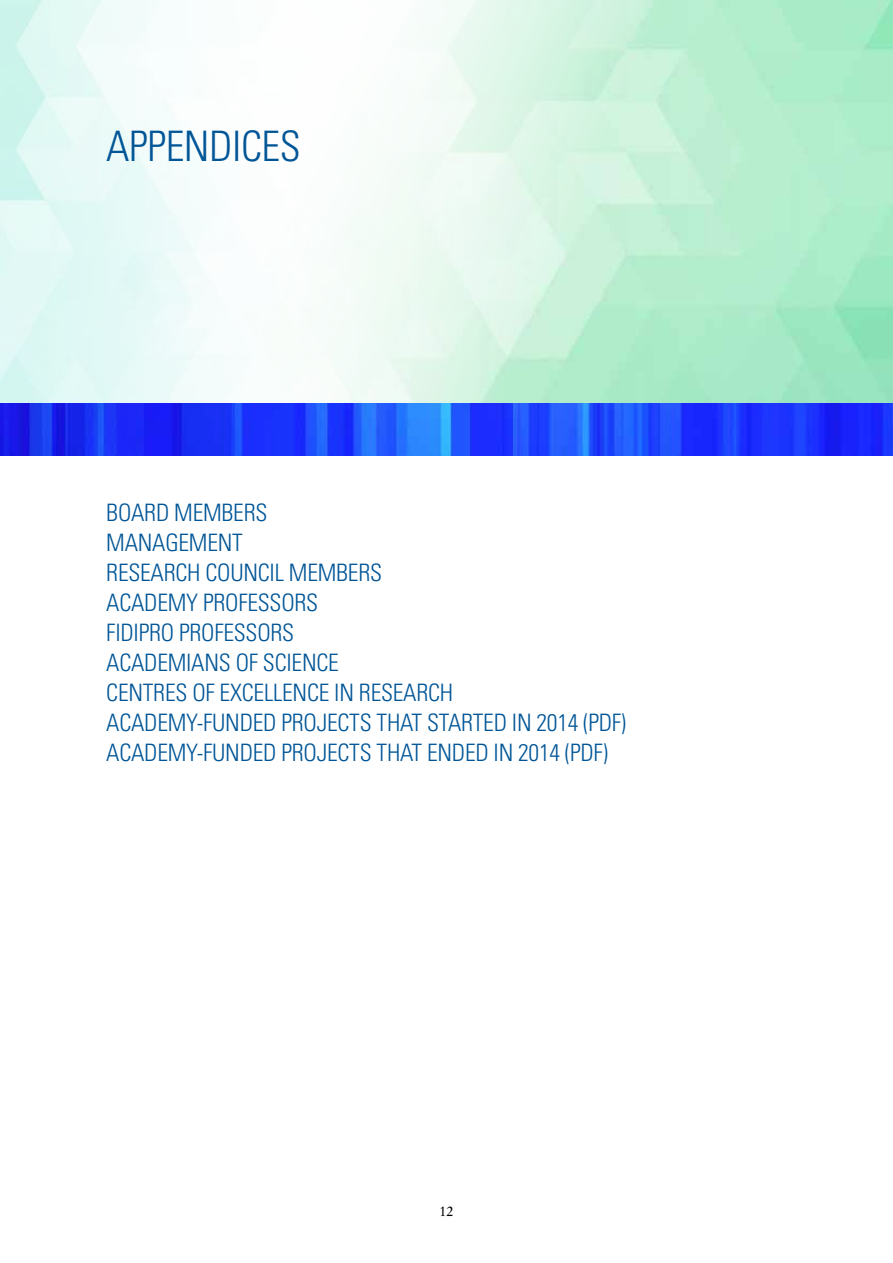
<style>
.page{position:relative;width:893px;height:1263px;background:#fff}
.page>*{position:absolute;margin:0;border:0;box-sizing:border-box;transform-origin:0 0}
.t1{font:300 condensed 42px "Univers";letter-spacing:-.01em;color:#005597}
.t2{font:300 condensed 24px/30px "Univers";letter-spacing:-.01em;color:#005597}
.t3{font:14.1px "Stempel Garamond LT Std";color:#000}
</style>
<div class="page">
<img style="left:468px;top:0;width:425px;height:404px">
<img style="left:468px;top:404px;width:425px;height:51px">
<img style="left:0;top:0;width:468px;height:455px">
<h1 class="t1" style="left:106px;top:121px;width:196px">APPENDICES</h1>
<p class="t2" style="left:106px;top:497px;width:521px">BOARD MEMBERS<br>MANAGEMENT<br>RESEARCH COUNCIL MEMBERS<br>ACADEMY PROFESSORS<br>FIDIPRO PROFESSORS<br>ACADEMIANS OF SCIENCE<br>CENTRES OF EXCELLENCE IN RESEARCH<br>ACADEMY-FUNDED PROJECTS THAT STARTED IN 2014 (PDF)<br>ACADEMY-FUNDED PROJECTS THAT ENDED IN 2014 (PDF)</p>
<p class="t3" style="left:439px;top:1203px;width:16px">12</p>
</div>
